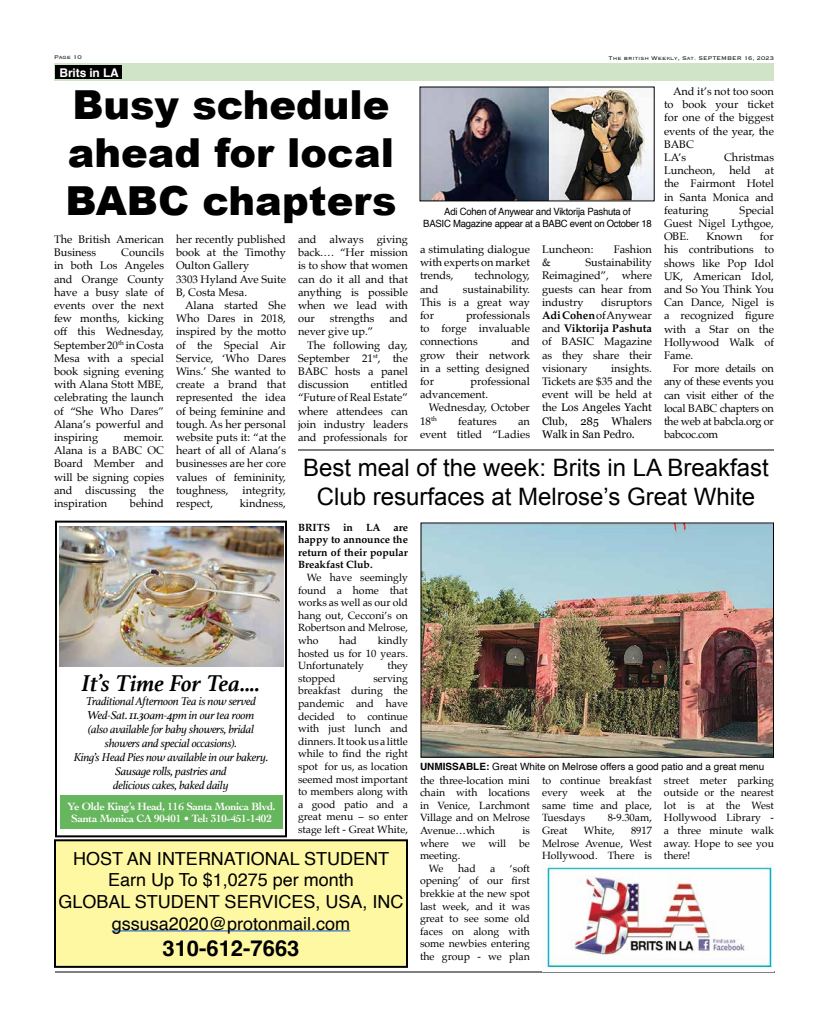
<style>
.page{position:relative;width:828px;height:1026px;background:#fff}
.page>*{position:absolute;margin:0;border:0;box-sizing:border-box;transform-origin:0 0}
.t1{font:900 40px/48px "Arial";color:#000}
.t2{font:24px/28.8px "Arial";color:#000;text-align:center}
.t3{font:italic 700 24px "Athelas";letter-spacing:-.005em;color:#000}
.t4{font:700 22px "Helvetica";color:#000}
.t5{font:18px/21.6px "Helvetica";color:#000;text-align:center}
.t6{font:italic 12px/14px "Athelas";letter-spacing:-.025em;color:#000;text-align:center}
.t7{font:700 12px "Helvetica";letter-spacing:-.01em;color:#fff}
.t8{font:11px/13.2px "Palatino";color:#000;text-align:justify}
.t9{font:700 11px/12px "Cochin";letter-spacing:-.025em;color:#fff;text-align:center}
.t10{font:11px/13.2px "Georgia";color:#000;text-align:justify}
.t11{font:10.5px/12.6px "Palatino";color:#000;text-align:justify}
.t12{font:700 10.5px/12.6px "Palatino";color:#000;text-align:justify}
.t13{font:10px/12px "Helvetica";letter-spacing:-.025em;color:#000;text-align:center;scale:.95 1}
.t14{font:10px "Helvetica";color:#000}
.t15{font:300 7px "Copperplate";color:#000}
.s1{font-weight:700}
.s2{font-family:"Palatino"}
</style>
<div class="page">
<hr style="left:55px;top:972px;width:720px;height:1px;background:#000">
<div style="left:54px;top:63px;width:720px;height:18px;background:#d0e4c8"></div>
<div style="left:55px;top:521px;width:232px;height:316px;border:2px solid #000"></div>
<img style="left:59px;top:527px;width:225px;height:140px">
<div style="left:61px;top:795px;width:222px;height:34px;background:#66b65d"></div>
<div style="left:55px;top:840px;width:352px;height:127px;background:#fff8a3"></div>
<hr style="left:112px;top:930px;width:238px;height:1px;background:#094fd1">
<div style="left:54px;top:839px;width:354px;height:129px;border:2px solid #000"></div>
<div style="left:56px;top:65px;width:66px;height:14px;background:#000"></div>
<img style="left:422px;top:88px;width:231px;height:111px">
<img style="left:422px;top:524px;width:350px;height:232px">
<div style="left:420px;top:522px;width:354px;height:236px;border:1px solid #000"></div>
<hr style="left:298px;top:450px;width:476px;height:1px;background:#000">
<img style="left:542px;top:864px;width:231px;height:104px">
<p class="t15" style="left:54px;top:53px;width:29px">Page 10</p>
<p class="t15" style="left:608px;top:53px;width:167px">The british Weekly, Sat. SEPTEMBER 16, 2023</p>
<p class="t7" style="left:59px;top:65px;width:61px">Brits in LA</p>
<p class="t8" style="left:664px;top:85px;width:112px;text-align:left;text-indent:9px">And it’s not too soon to book your ticket for one of the biggest events of the year, the<br>BABC<br>LA’s</p>
<h1 class="t1" style="left:65px;top:79px;width:333px">Busy schedule ahead for local<br>BABC chapters</h1>
<p class="t8" style="left:724px;top:151px;width:51px">Christmas</p>
<p class="t8" style="left:664px;top:164px;width:53px">Luncheon,</p>
<p class="t8" style="left:729px;top:164px;width:23px">held</p>
<p class="t8" style="left:664px;top:164px;width:112px;text-indent:101px">at the Fairmont Hotel in Santa Monica and featuring</p>
<p class="t8" style="left:664px;top:203px;width:112px;text-indent:76px">Special Guest Nigel Lythgoe, OBE.</p>
<p class="t13" style="left:423px;top:205px;width:242px">Adi Cohen of Anywear and Viktorija Pashuta of<br>BASIC Magazine appear at a BABC event on October 18</p>
<p class="t8" style="left:664px;top:230px;width:112px;text-indent:96px">for his contributions to shows like Pop Idol UK, American Idol, and So You Think You Can Dance, Nigel is a recognized figure with a Star on the Hollywood Walk of Fame.</p>
<p class="t8" style="left:664px;top:362px;width:112px;text-indent:9px">For more details on any of these events you can visit either of the local BABC chapters on the web at babcla.org or babcoc.com</p>
<p class="t8" style="left:706px;top:230px;width:37px">Known</p>
<p class="t8" style="left:54px;top:233px;width:112px">The British American<br>Business</p>
<p class="t8" style="left:176px;top:233px;width:111px;text-align:left">her recently published book at the Timothy<br>Oulton Gallery<br>3303 Hyland Ave Suite<br>B, Costa Mesa.</p>
<p class="t8" style="left:176px;top:299px;width:112px;text-indent:9px">Alana started She Who Dares in 2018, inspired by the motto of the Special Air Service, ‘Who Dares Wins.’ She wanted to create a brand that represented the idea of being feminine and tough. As her personal website puts it: “at the heart of all of Alana’s businesses are her core values of femininity, toughness,</p>
<p class="t8" style="left:298px;top:233px;width:111px">and always giving back.… “Her mission is to show that women can do it all and that anything is possible when we lead with our</p>
<p class="t8" style="left:542px;top:243px;width:53px">Luncheon:</p>
<p class="t8" style="left:614px;top:243px;width:40px">Fashion</p>
<p class="t8" style="left:542px;top:256px;width:10px">&amp;</p>
<p class="t8" style="left:420px;top:243px;width:111px">a stimulating dialogue with experts on market trends,</p>
<p class="t8" style="left:54px;top:246px;width:112px;text-indent:67px">Councils in both Los Angeles and Orange County have a busy slate of events over the next few months, kicking off this Wednesday, September 20<sup>th</sup> in Costa Mesa with a special book signing evening with Alana Stott MBE, celebrating the launch of “She Who Dares” Alana’s powerful and inspiring</p>
<p class="t8" style="left:542px;top:256px;width:112px;text-indent:43px">Sustainability Reimagined”, where guests can hear from industry</p>
<p class="t8" style="left:474px;top:269px;width:57px">technology,</p>
<p class="t8" style="left:420px;top:282px;width:112px;text-indent:43px">sustainability.<br>This is a great way for</p>
<p class="t8" style="left:420px;top:282px;width:20px">and</p>
<p class="t8" style="left:542px;top:295px;width:112px;text-indent:59px">disruptors <span class="s1">Adi Cohen</span> of Anywear and <span class="s1">Viktorija Pashuta </span>of BASIC Magazine as they share their visionary</p>
<p class="t8" style="left:420px;top:309px;width:112px;text-indent:46px">professionals to forge invaluable connections</p>
<p class="t8" style="left:330px;top:312px;width:46px">strengths</p>
<p class="t8" style="left:389px;top:312px;width:20px">and</p>
<p class="t8" style="left:298px;top:325px;width:77px">never give up.”</p>
<p class="t8" style="left:307px;top:338px;width:103px">The following day,</p>
<p class="t8" style="left:298px;top:351px;width:111px">September 21<sup>st</sup>, the</p>
<p class="t8" style="left:298px;top:365px;width:111px">BABC hosts a panel</p>
<p class="t8" style="left:298px;top:378px;width:53px">discussion</p>
<p class="t8" style="left:420px;top:335px;width:112px;text-indent:91px">and grow their network in a setting designed for</p>
<p class="t8" style="left:542px;top:361px;width:111px;text-indent:69px">insights.<br>Tickets are $35 and the event will be held at</p>
<p class="t10" style="left:542px;top:401px;width:111px"><span class="s2">the</span> Los Angeles Yacht Club, 285 Whalers Walk in San Pedro.</p>
<p class="t8" style="left:420px;top:375px;width:112px;text-indent:51px">professional advancement.</p>
<p class="t8" style="left:420px;top:401px;width:111px;text-indent:9px">Wednesday, October<br>18<sup>th</sup></p>
<p class="t8" style="left:298px;top:378px;width:112px;text-indent:73px">entitled “Future of Real Estate” where attendees can join industry leaders and professionals for</p>
<p class="t8" style="left:458px;top:414px;width:40px">features</p>
<p class="t8" style="left:420px;top:414px;width:112px;text-align:right">an<br>event titled “Ladies</p>
<p class="t8" style="left:54px;top:431px;width:112px;text-indent:70px">memoir.<br>Alana is a BABC OC Board Member and will be signing copies and discussing the inspiration</p>
<h2 class="t2" style="left:303px;top:454px;width:467px">Best meal of the week: Brits in LA Breakfast<br>Club resurfaces at Melrose’s Great White</h2>
<p class="t8" style="left:243px;top:483px;width:45px">integrity,</p>
<p class="t8" style="left:130px;top:497px;width:36px">behind</p>
<p class="t8" style="left:176px;top:497px;width:39px">respect,</p>
<p class="t8" style="left:240px;top:497px;width:48px">kindness,</p>
<p class="t12" style="left:298px;top:521px;width:112px">BRITS in LA are happy to announce the return of their popular Breakfast Club.</p>
<p class="t11" style="left:298px;top:571px;width:112px;text-indent:9px">We have seemingly found a home that works as well as our old hang out, Cecconi’s on Robertson and Melrose, who</p>
<p class="t11" style="left:339px;top:634px;width:19px">had</p>
<p class="t11" style="left:298px;top:634px;width:112px;text-indent:80px">kindly hosted us for 10 years.<br>Unfortunately</p>
<p class="t11" style="left:388px;top:659px;width:22px">they</p>
<h2 class="t3" style="left:81px;top:664px;width:181px">It’s Time For Tea....</h2>
<p class="t6" style="left:74px;top:694px;width:196px">Traditional Afternoon Tea is now served Wed-Sat. 11.30am-4pm in our tea room<br>(also available for baby showers, bridal showers and special occasions).<br>King’s Head Pies now available in our bakery.<br>Sausage rolls, pastries and<br>delicious cakes, baked daily</p>
<p class="t9" style="left:68px;top:800px;width:210px">Ye Olde King’s Head, 116 Santa Monica Blvd.<br>Santa Monica CA 90401 • Tel: 310-451-1402</p>
<h3 class="t5" style="left:59px;top:848px;width:346px">HOST AN INTERNATIONAL STUDENT<br>Earn Up To $1,0275 per month<br>GLOBAL STUDENT SERVICES, USA, INC gssusa2020@protonmail.com</h3>
<h3 class="t4" style="left:162px;top:935px;width:138px">310-612-7663</h3>
<p class="t11" style="left:298px;top:672px;width:39px">stopped</p>
<p class="t11" style="left:298px;top:672px;width:112px;text-indent:75px">serving breakfast during the pandemic and have decided to continue with just lunch and dinners. It took us a little while to find the right spot for us, as location seemed most important to members along with a good patio and a great menu – so enter stage left - Great White,</p>
<p class="t14" style="left:420px;top:758px;width:346px"><span class="s1">UNMISSABLE:</span> Great White on Melrose offers a good patio and a great menu</p>
<p class="t11" style="left:420px;top:774px;width:112px">the three-location mini chain with locations in Venice, Larchmont Village and on Melrose Avenue…which</p>
<p class="t11" style="left:522px;top:824px;width:9px">is</p>
<p class="t11" style="left:420px;top:837px;width:111px">where we will be</p>
<p class="t11" style="left:420px;top:849px;width:42px">meeting.</p>
<p class="t11" style="left:429px;top:862px;width:16px">We</p>
<p class="t11" style="left:458px;top:862px;width:19px">had</p>
<p class="t11" style="left:490px;top:862px;width:7px">a</p>
<p class="t11" style="left:420px;top:862px;width:112px;text-indent:90px">‘soft opening’ of our first brekkie at the new spot last week, and it was great to see some old faces on along with some newbies entering the group - we plan</p>
<p class="t11" style="left:542px;top:774px;width:111px">to continue breakfast every week at the same time and place, Tuesdays</p>
<p class="t11" style="left:608px;top:812px;width:46px">8-9.30am,</p>
<p class="t11" style="left:542px;top:824px;width:27px">Great</p>
<p class="t11" style="left:584px;top:824px;width:32px">White,</p>
<p class="t11" style="left:542px;top:824px;width:112px;text-indent:89px">8917<br>Melrose Avenue, West Hollywood. There is</p>
<p class="t11" style="left:664px;top:774px;width:112px">street meter parking outside or the nearest lot is at the West Hollywood Library - a three minute walk away. Hope to see you there!</p>
</div>
